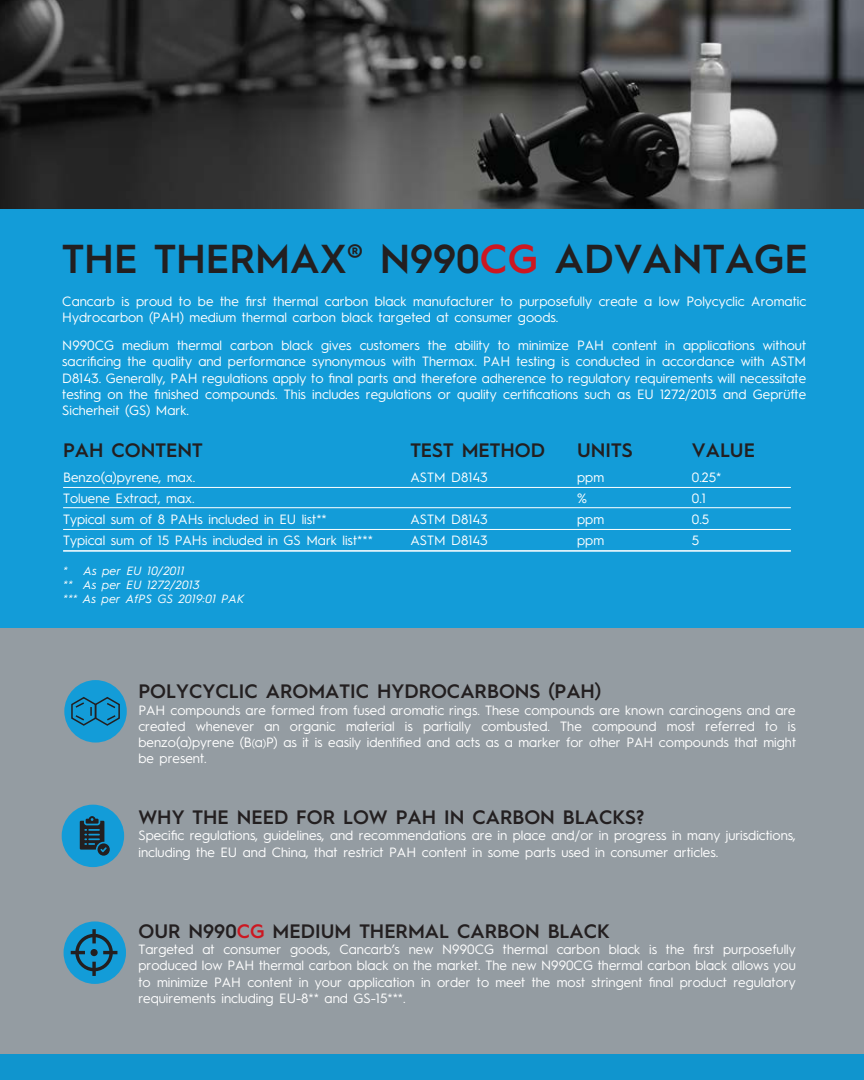
<style>
.page{position:relative;width:864px;height:1080px;background:#fff}
.page>*{position:absolute;margin:0;border:0;box-sizing:border-box;transform-origin:0 0}
.t1{font:600 40.5px "Hurme Geometric Sans 1";color:#231f20}
.t2{font:600 19.5px "Hurme Geometric Sans 1";color:#231f20}
.t3{font:13.5px/16.2px "Hurme Geometric Sans 1";color:#fff}
.t4{font:italic 12px/14.4px "Hurme Geometric Sans 1";letter-spacing:.025em;color:#fff}
.s1{color:#cd1721}
.s2{font-size:10.5px}
</style>
<div class="page">
<img style="left:0;top:0;width:864px;height:209px">
<div style="left:0;top:513px;width:864px;height:565px;background:#949ca2"></div>
<div style="left:0;top:209px;width:864px;height:419px;background:#139cd8"></div>
<div style="left:0;top:1055px;width:864px;height:25px;background:#1095ce"></div>
<div style="left:64px;top:680px;width:63px;height:63px;background:#139cd8;border-radius:50%"></div>
<div style="left:64px;top:921px;width:62px;height:63px;background:#139cd8;border-radius:50%"></div>
<div style="left:62px;top:805px;width:62px;height:62px;background:#139cd8;border-radius:50%"></div>
<svg style="left:80px;top:816px;width:30px;height:40px"></svg>
<svg style="left:71px;top:929px;width:46px;height:47px"></svg>
<hr style="left:63px;top:487px;width:728px;height:1px;background:#fff">
<hr style="left:63px;top:507px;width:728px;height:1px;background:#fff">
<hr style="left:63px;top:529px;width:728px;height:1px;background:#fff">
<hr style="left:63px;top:550px;width:728px;height:2px;background:#fff">
<svg style="left:71px;top:697px;width:49px;height:29px"></svg>
<h1 class="t1" style="left:62px;top:231px;width:747px">THE THERMAX® N990<span class="s1">CG</span> ADVANTAGE</h1>
<p class="t3" style="left:62px;top:292px;width:746px">Cancarb is proud to be the first thermal carbon black manufacturer to purposefully create a low Polycyclic Aromatic<br>Hydrocarbon (PAH) medium thermal carbon black targeted at consumer goods.</p>
<p class="t3" style="left:62px;top:337px;width:746px;text-align:justify">N990CG medium thermal carbon black gives customers the ability to minimize PAH content in applications without sacrificing the quality and performance synonymous with Thermax. PAH testing is conducted in accordance with ASTM D8143. Generally, PAH regulations apply to final parts and therefore adherence to regulatory requirements will necessitate testing on the finished compounds. This includes regulations or quality certifications such as EU 1272/2013 and Geprüfte Sicherheit (GS) Mark.</p>
<h2 class="t2" style="left:63px;top:436px;width:141px">PAH CONTENT</h2>
<p class="t3" style="left:63px;top:466px;width:311px;line-height:21px">Benzo(a)pyrene, max.<br>Toluene Extract, max.<br>Typical sum of 8 PAHs included in EU list**<br>Typical sum of 15 PAHs included in GS Mark list***</p>
<p class="t4" style="left:63px;top:562px;width:183px">* As per EU 10/2011<br>** As per EU 1272/2013<br>*** As per AfPS GS 2019:01 PAK</p>
<h2 class="t2" style="left:410px;top:436px;width:136px">TEST METHOD</h2>
<p class="t3" style="left:410px;top:469px;width:79px">ASTM D8143</p>
<p class="t3" style="left:410px;top:508px;width:79px;line-height:21px">ASTM D8143<br>ASTM D8143</p>
<h2 class="t2" style="left:577px;top:436px;width:57px">UNITS</h2>
<p class="t3" style="left:577px;top:466px;width:29px;line-height:21px">ppm % ppm ppm</p>
<h2 class="t2" style="left:692px;top:436px;width:65px">VALUE</h2>
<p class="t3" style="left:692px;top:466px;width:31px;line-height:21px">0.25*<br>0.1<br>0.5<br>5</p>
<h2 class="t2" style="left:138px;top:678px;width:464px">POLYCYCLIC AROMATIC HYDROCARBONS (PAH)</h2>
<p class="t3" style="left:138px;top:701px;width:659px;text-align:justify">PAH compounds are formed from fused aromatic rings. These compounds are known carcinogens and are created whenever an organic material is partially combusted. The compound most referred to is benzo(a)pyrene (B<span class="s2">(</span>a<span class="s2">)</span>P) as it is easily identified and acts as a marker for other PAH compounds that might be present.</p>
<h2 class="t2" style="left:138px;top:804px;width:507px">WHY THE NEED FOR LOW PAH IN CARBON BLACKS?</h2>
<p class="t3" style="left:138px;top:827px;width:659px">Specific regulations, guidelines, and recommendations are in place and/or in progress in many jurisdictions, including the EU and China, that restrict PAH content in some parts used in consumer articles.</p>
<h2 class="t2" style="left:138px;top:918px;width:473px">OUR N990<span class="s1">CG</span> MEDIUM THERMAL CARBON BLACK</h2>
<p class="t3" style="left:138px;top:941px;width:659px;text-align:justify">Targeted at consumer goods, Cancarb’s new N990CG thermal carbon black is the first purposefully produced low PAH thermal carbon black on the market. The new N990CG thermal carbon black allows you to minimize PAH content in your application in order to meet the most stringent final product regulatory requirements including EU-8** and GS-15***.</p>
</div>
